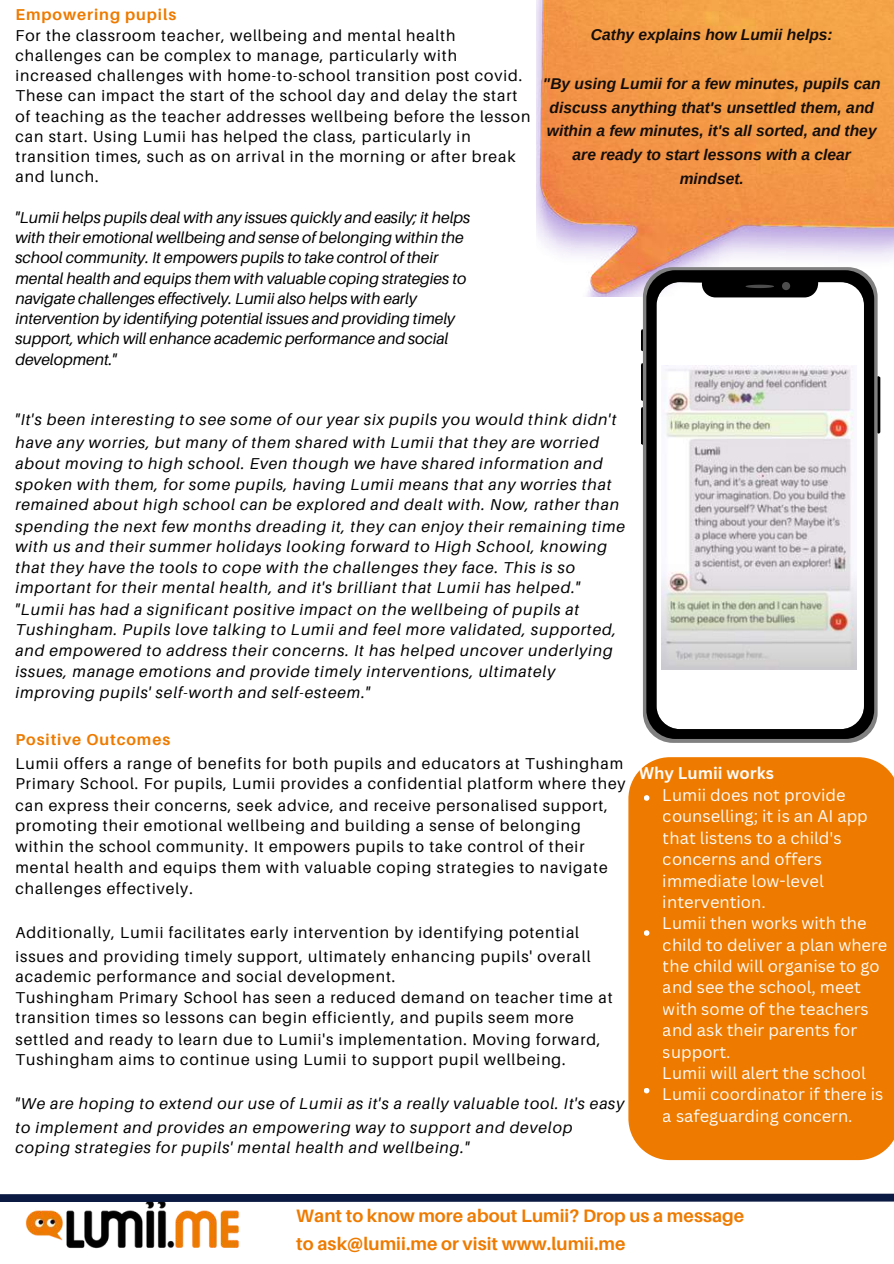
<style>
.page{position:relative;width:894px;height:1264px;background:#fff}
.page>*{position:absolute;margin:0;border:0;box-sizing:border-box;transform-origin:0 0}
.t1{font:700 18px/28.2px "Aileron";letter-spacing:.005em;color:#ee7b00}
.t2{font:16.5px/21.3px "Canva Sans";color:#fff}
.t3{font:700 16.5px "Canva Sans";color:#fff}
.t4{font:15.75px/20.9px "Aileron";letter-spacing:.06em;color:#000}
.t5{font:italic 15.75px/20.9px "Aileron";letter-spacing:.06em;color:#000}
.t6{font:italic 15.75px/20.2px "Aileron";color:#000}
.t7{font:700 15.75px "Aileron";letter-spacing:.06em;color:#ee7b00}
.t8{font:italic 700 15.6px/23.7px "Arimo";color:#150d0a;text-align:center}
</style>
<div class="page">
<div style="left:628px;top:757px;width:265px;height:403px;background:#ee7b00"></div>
<img style="left:15px;top:1201px;width:239px;height:48px">
<img style="left:536px;top:0;width:357px;height:296px">
<svg style="left:641px;top:329px;width:1px;height:22px"></svg>
<svg style="left:641px;top:363px;width:1px;height:38px"></svg>
<svg style="left:641px;top:407px;width:1px;height:38px"></svg>
<svg style="left:877px;top:376px;width:3px;height:57px"></svg>
<svg style="left:642px;top:267px;width:235px;height:476px;background:#868484"></svg>
<svg style="left:646px;top:270px;width:227px;height:469px"></svg>
<svg style="left:781px;top:282px;width:9px;height:8px"></svg>
<svg style="left:745px;top:285px;width:28px;height:3px"></svg>
<img style="left:661px;top:366px;width:195px;height:303px">
<svg style="left:0;top:1193px;width:893px;height:8px;background:#273458"></svg>
<svg style="left:644px;top:795px;width:5px;height:5px"></svg>
<svg style="left:644px;top:930px;width:5px;height:5px"></svg>
<svg style="left:644px;top:1088px;width:5px;height:5px"></svg>
<p class="t7" style="left:15px;top:5px;width:162px">Empowering pupils</p>
<p class="t4" style="left:15px;top:25px;width:516px;line-height:20.2px">For the classroom teacher, wellbeing and mental health challenges can be complex to manage, particularly with increased challenges with home-to-school transition post covid.<br>These can impact the start of the school day and delay the start of teaching as the teacher addresses wellbeing before the lesson can start. Using Lumii has helped the class, particularly in transition times, such as on arrival in the morning or after break and lunch.</p>
<p class="t6" style="left:15px;top:207px;width:456px">"Lumii helps pupils deal with any issues quickly and easily; it helps with their emotional wellbeing and sense of belonging within the school community. It empowers pupils to take control of their mental health and equips them with valuable coping strategies to navigate challenges effectively. Lumii also helps with early intervention by identifying potential issues and providing timely support, which will enhance academic performance and social development."</p>
<p class="t8" style="left:590px;top:23px;width:243px">Cathy explains how Lumii helps:</p>
<p class="t8" style="left:543px;top:72px;width:339px">"By using Lumii for a few minutes, pupils can discuss anything that's unsettled them, and within a few minutes, it's all sorted, and they are ready to start lessons with a clear mindset.</p>
<p class="t5" style="left:15px;top:407px;width:602px;line-height:23.7px">"It's been interesting to see some of our year six pupils you would think didn't have any worries, but many of them shared with Lumii that they are worried</p>
<p class="t5" style="left:15px;top:452px;width:611px">about moving to high school. Even though we have shared information and spoken with them, for some pupils, having Lumii means that any worries that remained about high school can be explored and dealt with. Now, rather than spending the next few months dreading it, they can enjoy their remaining time with us and their summer holidays looking forward to High School, knowing that they have the tools to cope with the challenges they face. This is so important for their mental health, and it's brilliant that Lumii has helped." "Lumii has had a significant positive impact on the wellbeing of pupils at Tushingham. Pupils love talking to Lumii and feel more validated, supported, and empowered to address their concerns. It has helped uncover underlying issues, manage emotions and provide timely interventions, ultimately improving pupils' self-worth and self-esteem."</p>
<p class="t7" style="left:15px;top:730px;width:156px">Positive Outcomes</p>
<p class="t4" style="left:15px;top:752px;width:611px">Lumii offers a range of benefits for both pupils and educators at Tushingham Primary School. For pupils, Lumii provides a confidential platform where they can express their concerns, seek advice, and receive personalised support, promoting their emotional wellbeing and building a sense of belonging within the school community. It empowers pupils to take control of their mental health and equips them with valuable coping strategies to navigate challenges effectively.</p>
<p class="t4" style="left:15px;top:920px;width:576px;line-height:23.7px">Additionally, Lumii facilitates early intervention by identifying potential issues and providing timely support, ultimately enhancing pupils' overall</p>
<p class="t4" style="left:15px;top:965px;width:598px">academic performance and social development.<br>Tushingham Primary School has seen a reduced demand on teacher time at transition times so lessons can begin efficiently, and pupils seem more settled and ready to learn due to Lumii's implementation. Moving forward, Tushingham aims to continue using Lumii to support pupil wellbeing.</p>
<p class="t5" style="left:15px;top:1091px;width:610px;line-height:23.7px">"We are hoping to extend our use of Lumii as it's a really valuable tool. It's easy to implement and provides an empowering way to support and develop</p>
<p class="t5" style="left:15px;top:1136px;width:455px">coping strategies for pupils' mental health and wellbeing."</p>
<p class="t3" style="left:638px;top:761px;width:137px">Why Lumii works</p>
<p class="t2" style="left:662px;top:784px;width:226px">Lumii does not provide counselling; it is an AI app that listens to a child's concerns and offers immediate low-level intervention.<br>Lumii then works with the child to deliver a plan where the child will organise to go and see the school, meet with some of the teachers and ask their parents for support.<br>Lumii will alert the school<br>Lumii coordinator if there is a safeguarding concern.</p>
<p class="t1" style="left:296px;top:1200px;width:449px">Want to know more about Lumii? Drop us a message to ask@lumii.me or visit www.lumii.me</p>
</div>
